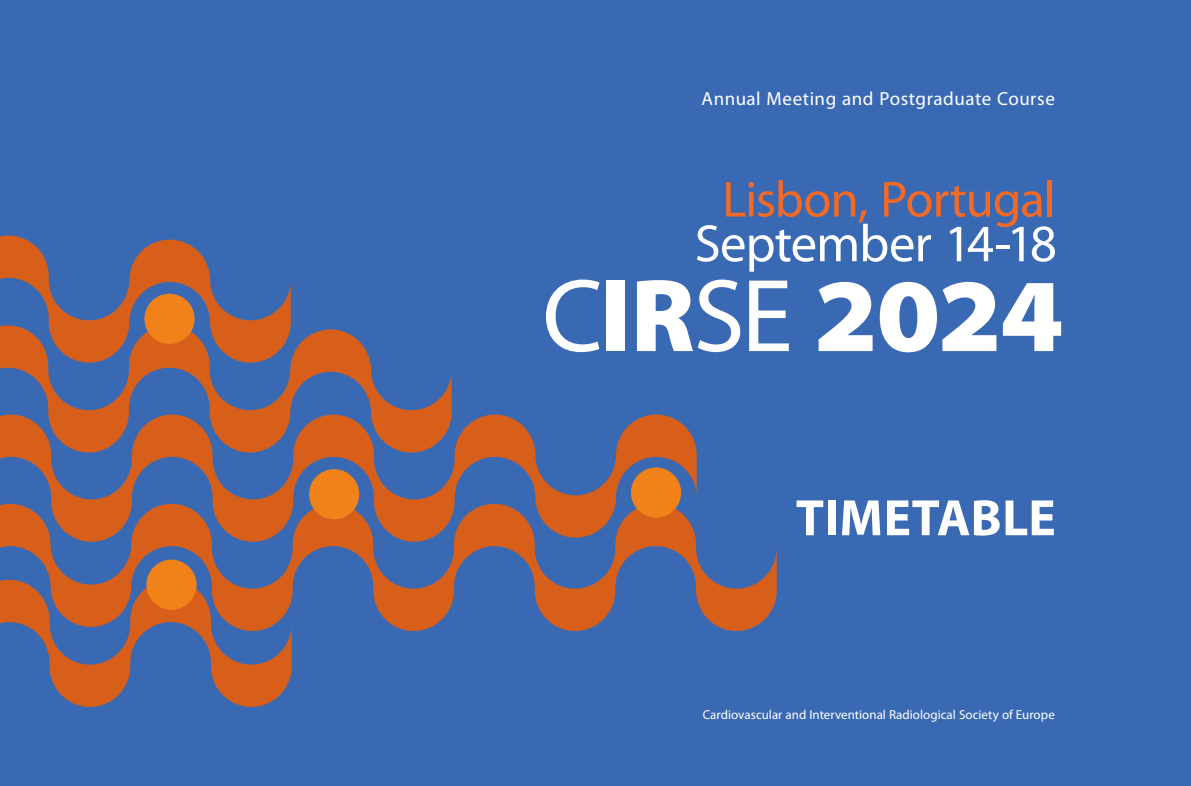
<style>
.page{position:relative;width:1191px;height:786px;background:#fff}
.page>*{position:absolute;margin:0;border:0;box-sizing:border-box;transform-origin:0 0}
.t1{font:900 semi-expanded 104.4px "Myriad Pro";color:#fff}
.t2{font:52.8px "Myriad Pro";letter-spacing:-.02em;color:#fff}
.t3{font:700 51.5px "Myriad Pro";letter-spacing:.005em;color:#fff}
.t4{font:51px "Myriad Pro";letter-spacing:-.02em;color:#f56923}
.t5{font:19px "Myriad Pro";letter-spacing:.025em;color:#fff}
.t6{font:13px "Myriad Pro";color:#fff}
.s1{font-weight:400;font-stretch:normal}
.s2{font-stretch:normal}
</style>
<div class="page">
<div style="left:0;top:0;width:1191px;height:785px;background:#3a69b4"></div>
<svg style="left:0;top:329px;width:452px;height:85px"></svg>
<svg style="left:0;top:414px;width:696px;height:89px"></svg>
<svg style="left:0;top:503px;width:776px;height:127px"></svg>
<svg style="left:0;top:579px;width:292px;height:127px"></svg>
<div style="left:309px;top:469px;width:50px;height:50px;background:#f08219;border-radius:50%"></div>
<div style="left:146px;top:559px;width:50px;height:50px;background:#f08219;border-radius:50%"></div>
<div style="left:631px;top:467px;width:50px;height:50px;background:#f08219;border-radius:50%"></div>
<svg style="left:0;top:235px;width:291px;height:127px"></svg>
<h3 class="t5" style="left:701px;top:88px;width:355px">Annual Meeting and Postgraduate Course</h3>
<h3 class="t4" style="left:722px;top:171px;width:335px">Lisbon, Portugal</h3>
<h2 class="t2" style="left:694px;top:214px;width:364px">September 14-18</h2>
<h1 class="t1" style="left:542px;top:256px;width:523px"><span class="s1">C</span><span class="s2">IR</span><span class="s1">SE</span> 2024</h1>
<h3 class="t3" style="left:796px;top:488px;width:261px">TIMETABLE</h3>
<p class="t6" style="left:702px;top:707px;width:354px">Cardiovascular and Interventional Radiological Society of Europe</p>
</div>
